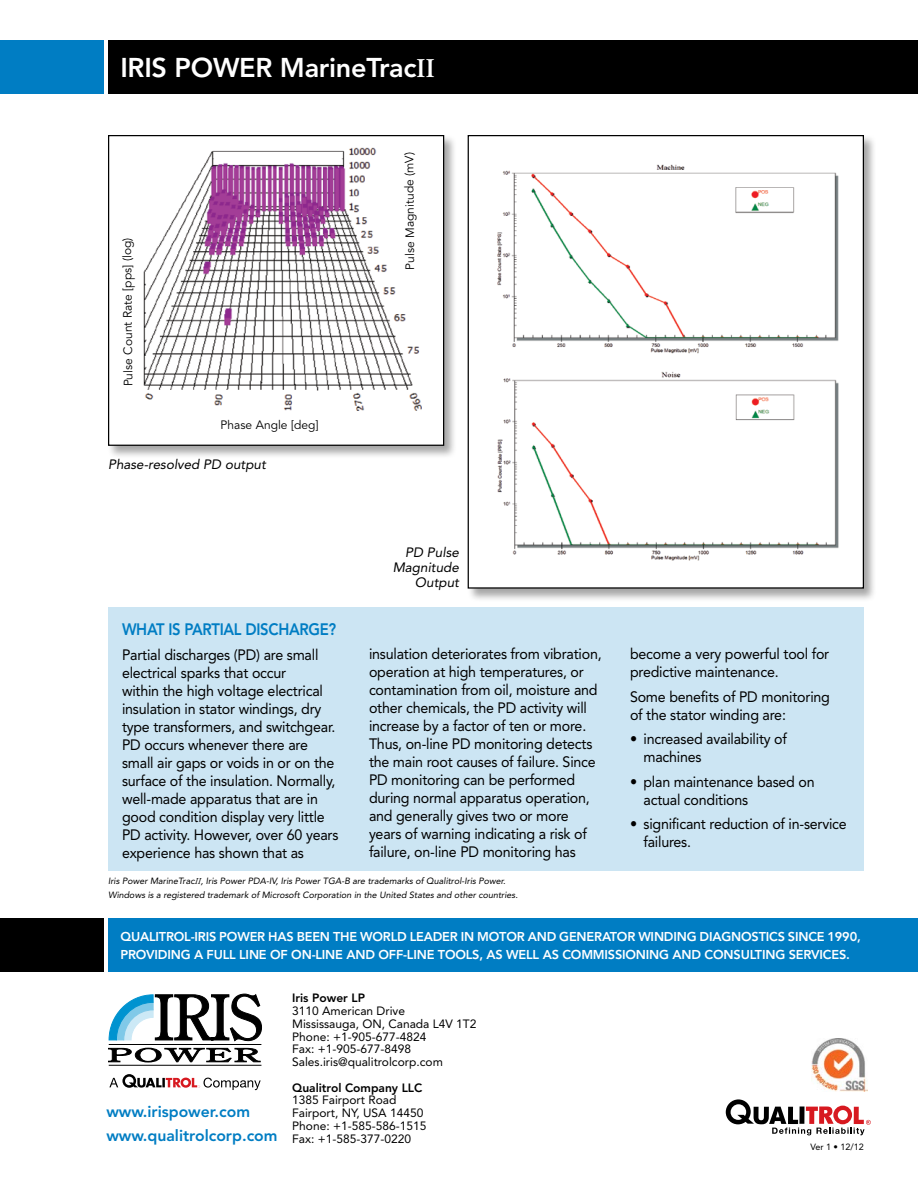
<style>
.page{position:relative;width:918px;height:1188px;background:#fff}
.page>*{position:absolute;margin:0;border:0;box-sizing:border-box;transform-origin:0 0}
.t1{font:800 27px "Avenir";letter-spacing:-.01em;color:#fff}
.t2{font:800 16.5px "Avenir";letter-spacing:-.02em;color:#007dc3;scale:.9 1}
.t3{font:800 15.75px/23.7px "Avenir";color:#007dc3}
.t4{font:15px/18px "Avenir";letter-spacing:-.015em;color:#000;scale:.95 1}
.t5{font:italic 13.5px/15px "Avenir";color:#000;text-align:right}
.t6{font:800 12.75px/18px "Avenir";letter-spacing:-.015em;color:#fff}
.t7{font:12px/12.8px "Avenir";color:#000}
.t8{font:12px "Avenir";color:#000}
.t9{font:800 12px "Avenir";color:#000}
.t10{font:italic 9px/13.8px "Avenir";color:#000}
.t11{font:9px "Avenir";color:#000}
.s1{font-family:"Adobe Garamond";font-weight:600}
.s2{font-family:"Adobe Garamond"}
</style>
<div class="page">
<div style="left:108px;top:40px;width:810px;height:54px;background:#000"></div>
<div style="left:108px;top:918px;width:810px;height:54px;background:#007dc3"></div>
<div style="left:0;top:40px;width:104px;height:54px;background:#007dc3"></div>
<div style="left:0;top:918px;width:104px;height:54px;background:#000"></div>
<hr style="left:109px;top:1065px;width:152px;height:1px;background:#000">
<svg style="left:108px;top:993px;width:154px;height:70px"></svg>
<svg style="left:109px;top:1074px;width:152px;height:16px"></svg>
<svg style="left:726px;top:1099px;width:145px;height:36px"></svg>
<img style="left:812px;top:1039px;width:55px;height:53px">
<div style="left:467px;top:134px;width:410px;height:468px;background:#000;opacity:.35"></div>
<div style="left:468px;top:136px;width:395px;height:452px;background:#fff"></div>
<div style="left:107px;top:134px;width:351px;height:325px;background:#000;opacity:.35"></div>
<div style="left:109px;top:136px;width:335px;height:309px;background:#fff"></div>
<div style="left:108px;top:135px;width:336px;height:311px;border:1px solid #000"></div>
<div style="left:108px;top:608px;width:756px;height:263px;background:#cce5f3"></div>
<img style="left:497px;top:372px;width:342px;height:189px">
<img style="left:497px;top:164px;width:342px;height:190px">
<img style="left:143px;top:147px;width:279px;height:264px">
<h1 class="t1" style="left:120px;top:52px;width:316px">IRIS POWER MarineTrac<span class="s1">II</span></h1>
<p class="t8" style="left:122px;top:387px;width:150px;rotate:-91deg">Pulse Count Rate [pps] (log)</p>
<p class="t8" style="left:220px;top:419px;width:100px;rotate:-1deg">Phase Angle [deg]</p>
<p class="t5" style="left:108px;top:457px;width:159px">Phase-resolved PD output</p>
<p class="t2" style="left:122px;top:620px;width:240px">WHAT IS PARTIAL DISCHARGE?</p>
<p class="t4" style="left:122px;top:645px;width:229px">Partial discharges (PD) are small electrical sparks that occur<br>within the high voltage electrical insulation in stator windings, dry type transformers, and switchgear.<br>PD occurs whenever there are small air gaps or voids in or on the surface of the insulation. Normally, well-made apparatus that are in good condition display very little PD activity. However, over 60 years experience has shown that as</p>
<p class="t8" style="left:404px;top:270px;width:119px;rotate:-91deg">Pulse Magnitude (mV)</p>
<p class="t5" style="left:393px;top:545px;width:68px">PD Pulse<br>Magnitude<br>Output</p>
<p class="t4" style="left:369px;top:645px;width:246px">insulation deteriorates from vibration, operation at high temperatures, or contamination from oil, moisture and other chemicals, the PD activity will increase by a factor of ten or more.<br>Thus, on-line PD monitoring detects the main root causes of failure. Since PD monitoring can be performed during normal apparatus operation, and generally gives two or more years of warning indicating a risk of failure, on-line PD monitoring has</p>
<p class="t4" style="left:630px;top:645px;width:211px">become a very powerful tool for predictive maintenance.</p>
<p class="t4" style="left:630px;top:688px;width:212px">Some benefits of PD monitoring of the stator winding are:</p>
<p class="t4" style="left:643px;top:730px;width:153px;text-indent:-13px">• increased availability of machines</p>
<p class="t4" style="left:643px;top:773px;width:182px;text-indent:-13px">• plan maintenance based on actual conditions</p>
<p class="t4" style="left:643px;top:815px;width:216px;text-indent:-13px">• significant reduction of in-service failures.</p>
<p class="t10" style="left:108px;top:874px;width:411px">Iris Power MarineTrac<span class="s2">II</span>, Iris Power PDA-IV, Iris Power TGA-B are trademarks of Qualitrol-Iris Power.<br>Windows is a registered trademark of Microsoft Corporation in the United States and other countries.</p>
<p class="t6" style="left:120px;top:927px;width:742px">QUALITROL-IRIS POWER HAS BEEN THE WORLD LEADER IN MOTOR AND GENERATOR WINDING DIAGNOSTICS SINCE 1990,<br>PROVIDING A FULL LINE OF ON-LINE AND OFF-LINE TOOLS, AS WELL AS COMMISSIONING AND CONSULTING SERVICES.</p>
<p class="t9" style="left:292px;top:991px;width:74px">Iris Power LP</p>
<p class="t7" style="left:292px;top:1005px;width:186px">3110 American Drive<br>Mississauga, ON, Canada L4V 1T2<br>Phone: +1-905-677-4824<br>Fax: +1-905-677-8498<br>Sales.iris@qualitrolcorp.com</p>
<p class="t9" style="left:292px;top:1080px;width:132px">Qualitrol Company LLC</p>
<p class="t7" style="left:292px;top:1094px;width:136px">1385 Fairport Road<br>Fairport, NY, USA 14450<br>Phone: +1-585-586-1515<br>Fax: +1-585-377-0220</p>
<p class="t3" style="left:106px;top:1100px;width:173px">www.irispower.com www.qualitrolcorp.com</p>
<p class="t11" style="left:810px;top:1142px;width:55px">Ver 1 • 12/12</p>
</div>
